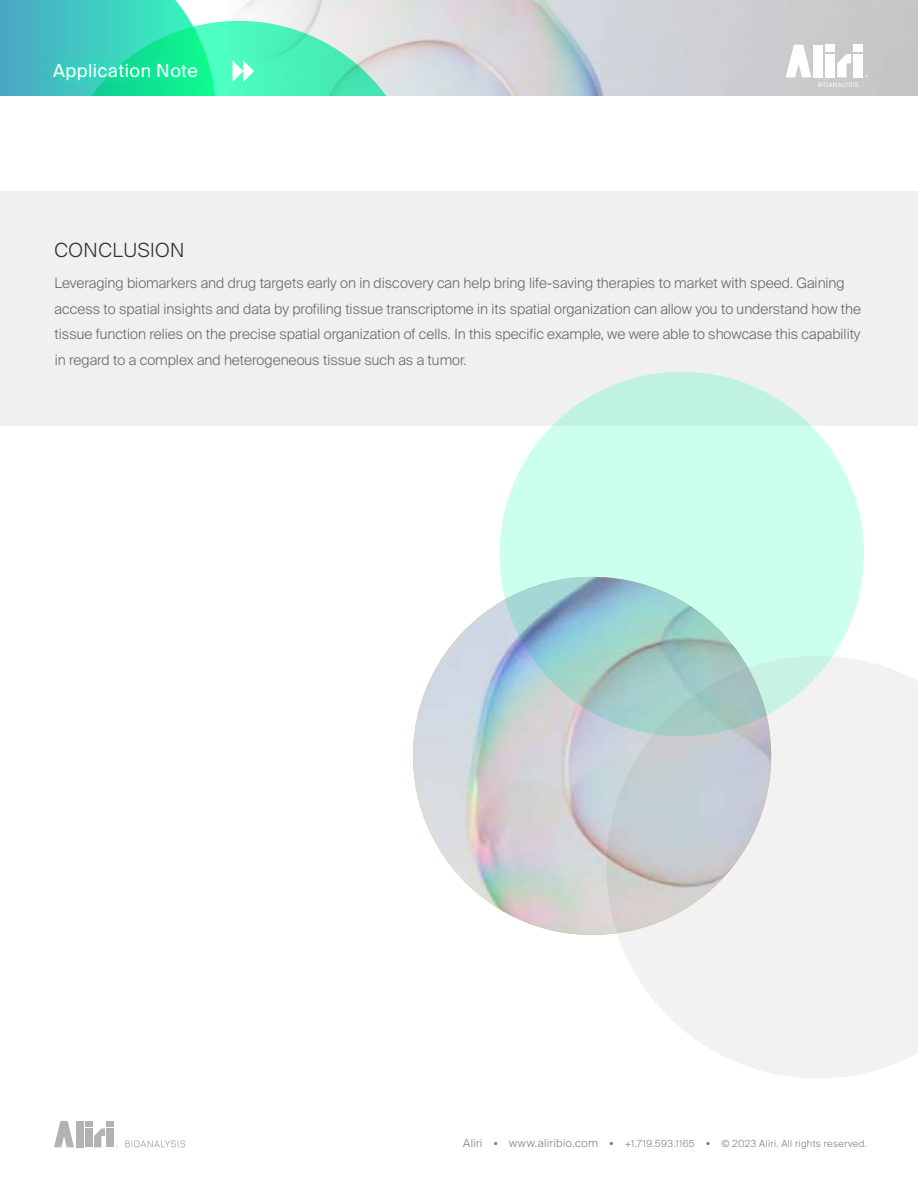
<style>
.page{position:relative;width:918px;height:1188px;background:#fff}
.page>*{position:absolute;margin:0;border:0;box-sizing:border-box;transform-origin:0 0}
.t1{font:300 19.5px "Suisse Intl";letter-spacing:.025em;color:#333}
.t2{font:18px "Suisse Intl";letter-spacing:.025em;color:#fff}
.t3{font:300 14.25px/25.5px "Suisse Intl";color:#666}
.t4{font:300 9.75px "Suisse Intl";letter-spacing:.04em;color:#7f7f7f}
.s1{font-size:11.25px}
</style>
<div class="page">
<svg style="left:125px;top:1140px;width:60px;height:7px"></svg>
<div style="left:107px;top:1128px;width:7px;height:19px;background:#b2b2b2"></div>
<svg style="left:54px;top:1121px;width:20px;height:26px"></svg>
<div style="left:76px;top:1121px;width:7px;height:26px;background:#b2b2b2"></div>
<div style="left:85px;top:1128px;width:7px;height:19px;background:#b2b2b2"></div>
<svg style="left:94px;top:1128px;width:11px;height:19px"></svg>
<div style="left:85px;top:1121px;width:7px;height:6px;background:#b2b2b2"></div>
<div style="left:107px;top:1121px;width:7px;height:6px;background:#b2b2b2"></div>
<svg style="left:421px;top:0;width:497px;height:95px;background:#cccfd3"></svg>
<div style="left:854px;top:54px;width:9px;height:23px;background:#fff"></div>
<svg style="left:786px;top:45px;width:25px;height:32px"></svg>
<div style="left:814px;top:45px;width:9px;height:32px;background:#fff"></div>
<svg style="left:818px;top:54px;width:40px;height:33px"></svg>
<div style="left:825px;top:45px;width:10px;height:7px;background:#fff"></div>
<div style="left:854px;top:45px;width:9px;height:7px;background:#fff"></div>
<svg style="left:0;top:0;width:421px;height:95px;background:#6bdfc4"></svg>
<div style="left:0;top:191px;width:918px;height:234px;background:#f0f0f0"></div>
<div style="left:500px;top:372px;width:364px;height:364px;background:linear-gradient(to right,#cbfdec,#ccfeed);border-radius:50%"></div>
<svg style="left:606px;top:656px;width:312px;height:422px;fill:#f2f2f2"></svg>
<img style="left:413px;top:577px;width:358px;height:358px;border-radius:179px">
<p class="t2" style="left:53px;top:60px;width:146px">Application Note</p>
<p class="t1" style="left:54px;top:239px;width:132px">CONCLUSION</p>
<p class="t3" style="left:54px;top:270px;width:808px">Leveraging biomarkers and drug targets early on in discovery can help bring life-saving therapies to market with speed. Gaining access to spatial insights and data by profiling tissue transcriptome in its spatial organization can allow you to understand how the tissue function relies on the precise spatial organization of cells. In this specific example, we were able to showcase this capability in regard to a complex and heterogeneous tissue such as a tumor.</p>
<p class="t4" style="left:463px;top:1138px;width:405px"><span class="s1">Aliri</span> <sup>•</sup> <span class="s1">www.aliribio.com</span> <sup>•</sup> +1.719.593.1165 <sup>•</sup> © 2023 Aliri. All rights reserved.</p>
</div>
